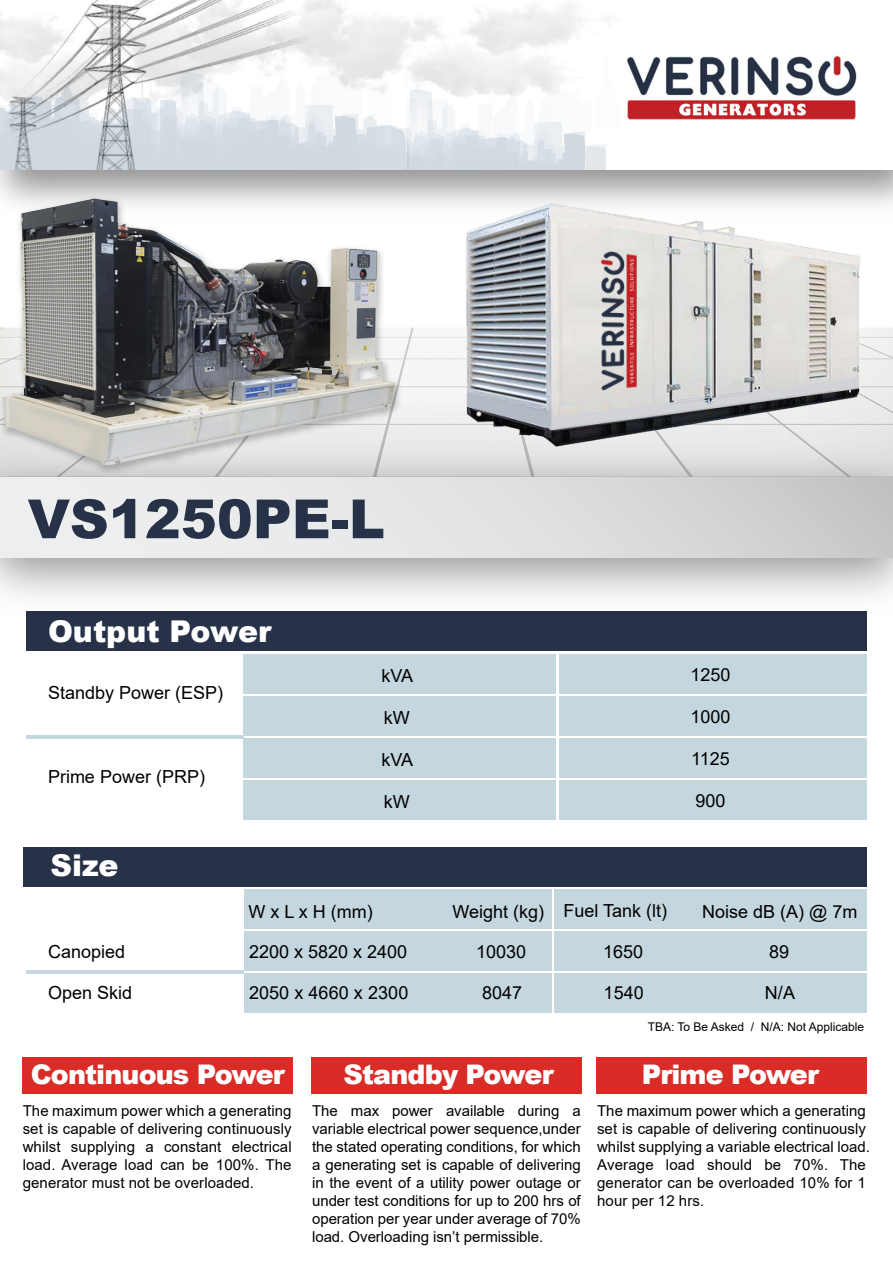
<style>
.page{position:relative;width:893px;height:1263px;background:#fff}
.page>*{position:absolute;margin:0;border:0;box-sizing:border-box;transform-origin:0 0}
.t1{font:900 54px "Arial";color:#273248}
.t2{font:900 30px "Arial";color:#fff}
.t3{font:900 27px "Arial";letter-spacing:-.03em;color:#fff}
.t4{font:18px "Arial";color:#000}
.t5{font:15px/18px "Arial";letter-spacing:.005em;color:#000;text-align:justify}
.t6{font:12px "Arial";color:#000}
</style>
<div class="page">
<div style="left:23px;top:1058px;width:270px;height:36px;background:#da2c27"></div>
<div style="left:311px;top:1058px;width:270px;height:36px;background:#da2c27"></div>
<div style="left:596px;top:1058px;width:270px;height:36px;background:#da2c27"></div>
<div style="left:23px;top:848px;width:843px;height:39px;background:#273248"></div>
<div style="left:554px;top:890px;width:312px;height:39px;background:#c4d6de"></div>
<div style="left:243px;top:890px;width:308px;height:39px;background:#c4d6de"></div>
<div style="left:243px;top:932px;width:308px;height:39px;background:#c4d6de"></div>
<div style="left:554px;top:932px;width:312px;height:39px;background:#c4d6de"></div>
<div style="left:243px;top:974px;width:308px;height:39px;background:#c4d6de"></div>
<div style="left:554px;top:974px;width:312px;height:39px;background:#c4d6de"></div>
<hr style="left:26px;top:971px;width:217px;height:3px;background:#c4d6de">
<div style="left:26px;top:612px;width:840px;height:39px;background:#273248"></div>
<div style="left:559px;top:654px;width:307px;height:39px;background:#c4d6de"></div>
<div style="left:243px;top:654px;width:313px;height:39px;background:#c4d6de"></div>
<div style="left:243px;top:696px;width:313px;height:39px;background:#c4d6de"></div>
<div style="left:559px;top:696px;width:307px;height:39px;background:#c4d6de"></div>
<div style="left:243px;top:738px;width:313px;height:39px;background:#c4d6de"></div>
<div style="left:559px;top:738px;width:307px;height:39px;background:#c4d6de"></div>
<div style="left:243px;top:780px;width:313px;height:39px;background:#c4d6de"></div>
<div style="left:559px;top:780px;width:307px;height:39px;background:#c4d6de"></div>
<hr style="left:26px;top:735px;width:217px;height:3px;background:#c4d6de">
<img style="left:406px;top:327px;width:487px;height:105px">
<img style="left:0;top:0;width:893px;height:206px">
<img style="left:0;top:432px;width:893px;height:197px">
<svg style="left:0;top:477px;width:893px;height:80px;background:#dfe0e1"></svg>
<img style="left:0;top:192px;width:406px;height:285px">
<img style="left:2px;top:198px;width:393px;height:267px">
<img style="left:462px;top:202px;width:404px;height:244px">
<h1 class="t1" style="left:28px;top:480px;width:359px">VS1250PE-L</h1>
<h2 class="t2" style="left:48px;top:610px;width:225px">Output Power</h2>
<p class="t4" style="left:48px;top:681px;width:177px">Standby Power (ESP)</p>
<p class="t4" style="left:48px;top:765px;width:159px">Prime Power (PRP)</p>
<h2 class="t2" style="left:50px;top:844px;width:70px">Size</h2>
<p class="t4" style="left:381px;top:664px;width:33px">kVA</p>
<p class="t4" style="left:384px;top:706px;width:27px">kW</p>
<p class="t4" style="left:381px;top:748px;width:33px">kVA</p>
<p class="t4" style="left:384px;top:790px;width:27px">kW</p>
<p class="t4" style="left:248px;top:899px;width:126px">W x L x H (mm)</p>
<p class="t4" style="left:452px;top:899px;width:93px">Weight (kg)</p>
<p class="t4" style="left:690px;top:662px;width:42px">1250</p>
<p class="t4" style="left:690px;top:704px;width:42px">1000</p>
<p class="t4" style="left:691px;top:746px;width:40px">1125</p>
<p class="t4" style="left:695px;top:788px;width:32px">900</p>
<p class="t4" style="left:563px;top:898px;width:105px">Fuel Tank (lt)</p>
<p class="t4" style="left:702px;top:899px;width:157px">Noise dB (A) @ 7m</p>
<p class="t4" style="left:48px;top:939px;width:79px">Canopied</p>
<p class="t4" style="left:48px;top:980px;width:86px">Open Skid</p>
<p class="t4" style="left:249px;top:939px;width:160px">2200 x 5820 x 2400</p>
<p class="t4" style="left:476px;top:939px;width:52px">10030</p>
<p class="t4" style="left:603px;top:939px;width:42px">1650</p>
<p class="t4" style="left:769px;top:939px;width:22px">89</p>
<p class="t4" style="left:249px;top:980px;width:161px">2050 x 4660 x 2300</p>
<p class="t4" style="left:482px;top:980px;width:42px">8047</p>
<p class="t4" style="left:604px;top:980px;width:42px">1540</p>
<p class="t4" style="left:765px;top:980px;width:32px">N/A</p>
<p class="t6" style="left:648px;top:1019px;width:218px">TBA: To Be Asked / N/A: Not Applicable</p>
<h3 class="t3" style="left:31px;top:1054px;width:256px">Continuous Power</h3>
<h3 class="t3" style="left:343px;top:1054px;width:212px">Standby Power</h3>
<h3 class="t3" style="left:642px;top:1054px;width:179px">Prime Power</h3>
<p class="t5" style="left:23px;top:1101px;width:270px">The maximum power which a generating set is capable of delivering continuously whilst supplying a constant electrical load. Average load can be 100%. The generator must not be overloaded.</p>
<p class="t5" style="left:312px;top:1101px;width:270px">The max power available during a variable electrical power sequence,under the stated operating conditions, for which a generating set is capable of delivering in the event of a utility power outage or under test conditions for up to 200 hrs of operation per year under average of 70% load. Overloading isn’t permissible.</p>
<p class="t5" style="left:597px;top:1101px;width:275px;text-align:left">The maximum power which a generating set is capable of delivering continuously whilst supplying a variable electrical load.<br>Average load should be 70%. The generator can be overloaded 10% for 1 hour per 12 hrs.</p>
</div>
